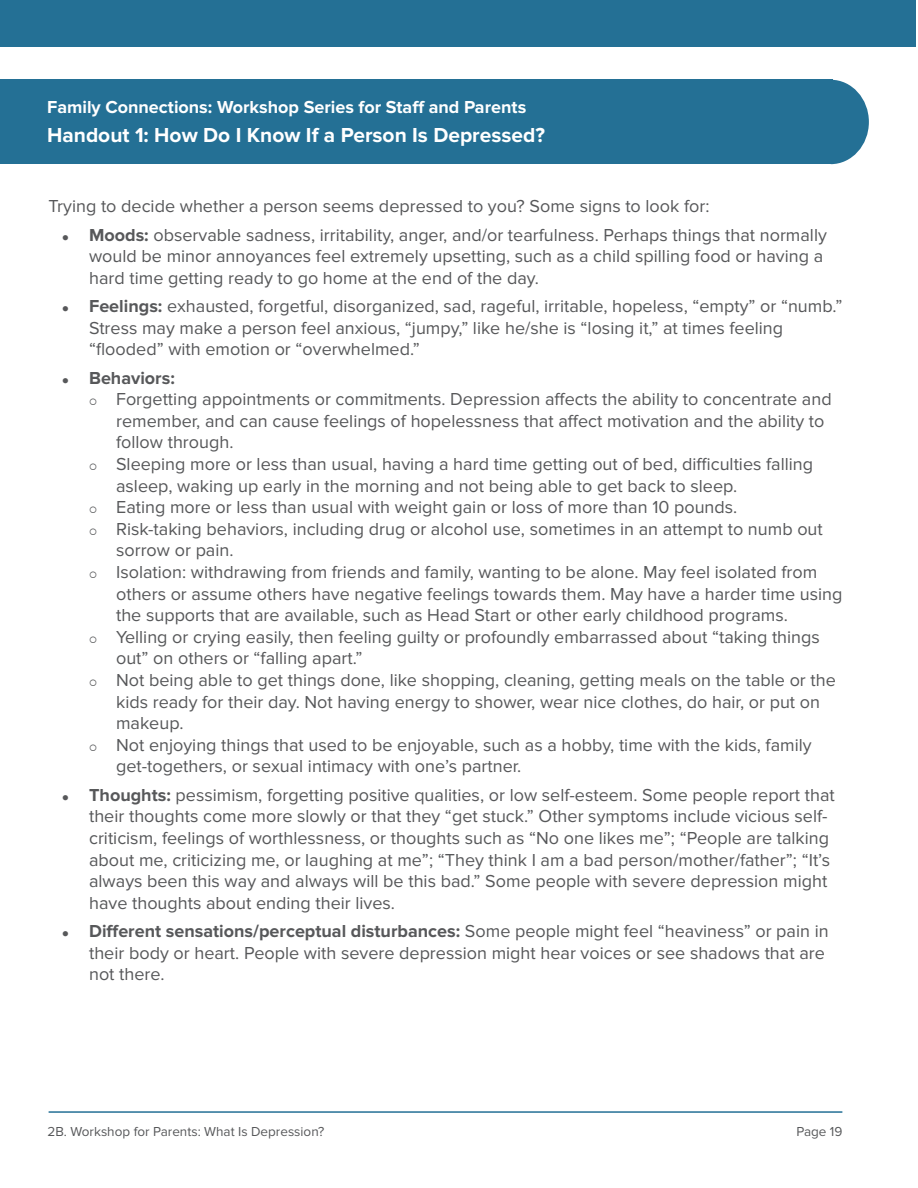
<style>
.page{position:relative;width:918px;height:1188px;background:#fff}
.page>*{position:absolute;margin:0;border:0;box-sizing:border-box;transform-origin:0 0}
.t1{font:700 21px "Proxima Nova";color:#fff}
.t2{font:18px/21.6px "Proxima Nova";color:#57585a}
.t3{font:700 18px "Proxima Nova";color:#fff}
.t4{font:700 18px "Proxima Nova";color:#57585a}
.t5{font:13.5px "Proxima Nova";color:#57585a}
.s1{font-weight:700}
</style>
<div class="page">
<div style="left:0;top:1px;width:916px;height:46px;background:#247095"></div>
<svg style="left:832px;top:80px;width:37px;height:84px"></svg>
<div style="left:0;top:80px;width:832px;height:84px;background:#247095"></div>
<hr style="left:49px;top:1111px;width:793px;height:2px;background:#247095">
<p class="t3" style="left:47px;top:97px;width:481px">Family Connections: Workshop Series for Staff and Parents</p>
<h2 class="t1" style="left:47px;top:123px;width:499px">Handout 1: How Do I Know If a Person Is Depressed?</h2>
<p class="t2" style="left:49px;top:196px;width:663px">Trying to decide whether a person seems depressed to you? Some signs to look for:</p>
<p class="t2" style="left:89px;top:224px;width:739px"><span class="s1">Moods:</span> observable sadness, irritability, anger, and/or tearfulness. Perhaps things that normally would be minor annoyances feel extremely upsetting, such as a child spilling food or having a hard time getting ready to go home at the end of the day.</p>
<p class="t2" style="left:89px;top:296px;width:755px"><span class="s1">Feelings:</span> exhausted, forgetful, disorganized, sad, rageful, irritable, hopeless, “empty” or “numb.”<br>Stress may make a person feel anxious, “jumpy,” like he/she is “losing it,” at times feeling “flooded” with emotion or “overwhelmed.”</p>
<p class="t4" style="left:89px;top:367px;width:87px">Behaviors:</p>
<p class="t2" style="left:116px;top:389px;width:717px">Forgetting appointments or commitments. Depression affects the ability to concentrate and remember, and can cause feelings of hopelessness that affect motivation and the ability to follow through.</p>
<p class="t2" style="left:116px;top:454px;width:699px">Sleeping more or less than usual, having a hard time getting out of bed, difficulties falling asleep, waking up early in the morning and not being able to get back to sleep.</p>
<p class="t2" style="left:116px;top:497px;width:623px">Eating more or less than usual with weight gain or loss of more than 10 pounds.</p>
<p class="t2" style="left:116px;top:518px;width:708px">Risk-taking behaviors, including drug or alcohol use, sometimes in an attempt to numb out sorrow or pain.</p>
<p class="t2" style="left:116px;top:562px;width:728px">Isolation: withdrawing from friends and family, wanting to be alone. May feel isolated from others or assume others have negative feelings towards them. May have a harder time using the supports that are available, such as Head Start or other early childhood programs.</p>
<p class="t2" style="left:116px;top:626px;width:705px">Yelling or crying easily, then feeling guilty or profoundly embarrassed about “taking things out” on others or “falling apart.”</p>
<p class="t2" style="left:116px;top:670px;width:721px">Not being able to get things done, like shopping, cleaning, getting meals on the table or the kids ready for their day. Not having energy to shower, wear nice clothes, do hair, or put on makeup.</p>
<p class="t2" style="left:116px;top:734px;width:697px">Not enjoying things that used to be enjoyable, such as a hobby, time with the kids, family get-togethers, or sexual intimacy with one’s partner.</p>
<p class="t2" style="left:89px;top:784px;width:747px"><span class="s1">Thoughts:</span> pessimism, forgetting positive qualities, or low self-esteem. Some people report that their thoughts come more slowly or that they “get stuck.” Other symptoms include vicious self&shy;criticism, feelings of worthlessness, or thoughts such as “No one likes me”; “People are talking about me, criticizing me, or laughing at me”; “They think I am a bad person/mother/father”; “It’s always been this way and always will be this bad.” Some people with severe depression might have thoughts about ending their lives.</p>
<p class="t2" style="left:89px;top:921px;width:741px"><span class="s1">Different sensations/perceptual disturbances:</span> Some people might feel “heaviness” or pain in their body or heart. People with severe depression might hear voices or see shadows that are not there.</p>
<p class="t5" style="left:48px;top:1124px;width:279px">2B. Workshop for Parents: What Is Depression?</p>
<p class="t5" style="left:796px;top:1124px;width:48px">Page 19</p>
</div>
